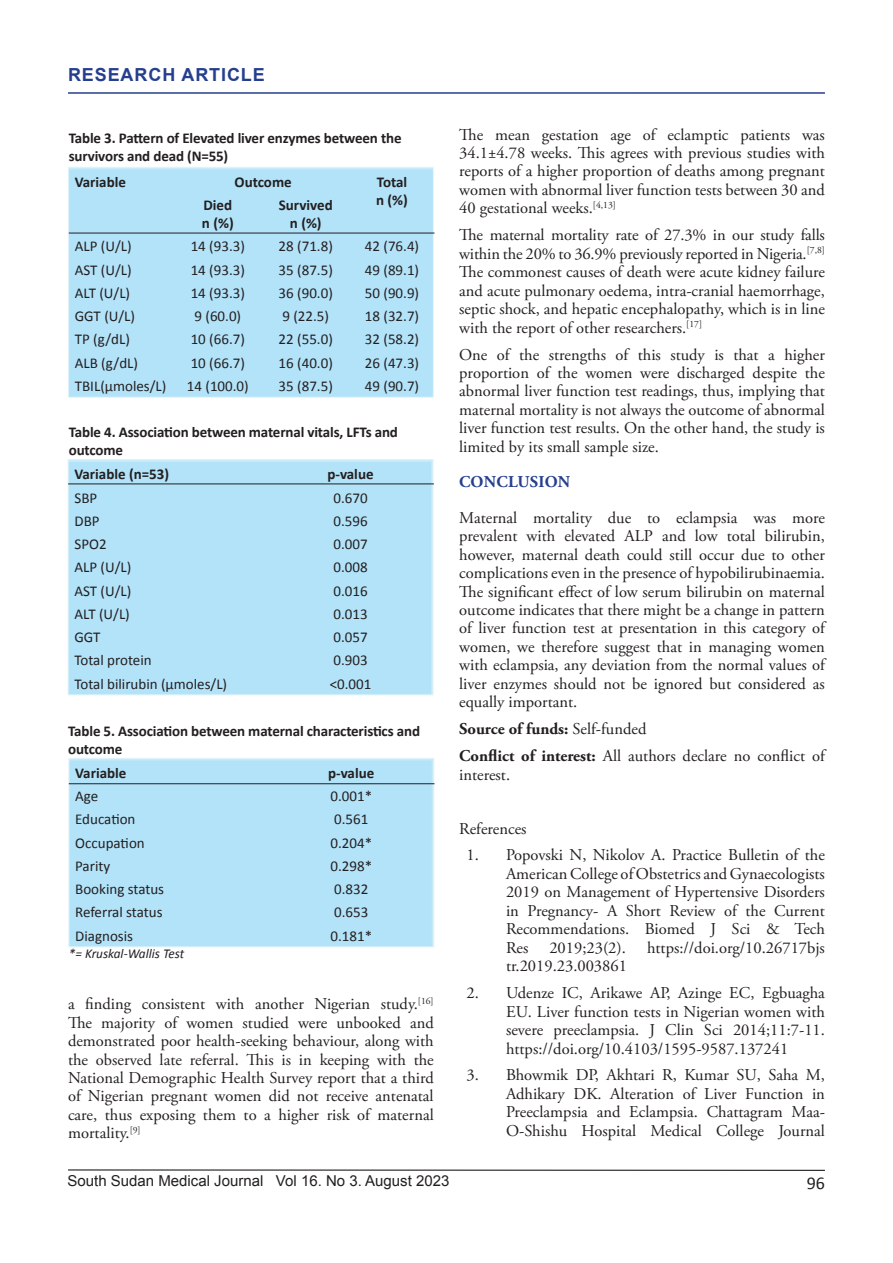
<style>
.page{position:relative;width:893px;height:1263px;background:#fff}
.page>*{position:absolute;margin:0;border:0;box-sizing:border-box;transform-origin:0 0}
.Sidebar{font:700 18px "Arial";letter-spacing:.05em;color:#253f8e}
.t1{font:18px "Calibri";color:#231f20}
.t2{font:16.5px/18.5px "Adobe Garamond Pro";color:#231f20;text-align:justify}
.t3{font:700 16.5px "Adobe Garamond Pro";color:#231f20}
.t4{font:700 16.5px "Adobe Garamond Pro";letter-spacing:.015em;color:#253f8e}
.t5{font:15px "Calibri";color:#231f20}
.t6{font:700 15px/18px "Calibri";letter-spacing:-.01em;color:#231f20}
.t7{font:15px "Arial";color:#231f20}
.t8{font:italic 13.5px "Calibri";color:#231f20}
.s1{font-weight:400}
.s2{font-weight:700}
</style>
<div class="page">
<hr style="left:68px;top:1170px;width:757px;height:1px;background:#000">
<hr style="left:68px;top:92px;width:757px;height:2px;background:#253f8e">
<div style="left:70px;top:170px;width:362px;height:226px;background:#b3e3f9"></div>
<div style="left:68px;top:167px;width:366px;height:231px;border:1px solid #e2f4fa"></div>
<hr style="left:69px;top:233px;width:365px;height:1px;background:#231f20">
<div style="left:70px;top:462px;width:361px;height:231px;background:#b3e3f9"></div>
<div style="left:68px;top:459px;width:365px;height:236px;border:1px solid #e2f4fa"></div>
<div style="left:70px;top:760px;width:362px;height:185px;background:#b3e3f9"></div>
<div style="left:68px;top:758px;width:366px;height:189px;border:1px solid #e2f4fa"></div>
<hr style="left:68px;top:484px;width:366px;height:1px;background:#231f20">
<hr style="left:69px;top:783px;width:365px;height:1px;background:#231f20">
<p class="Sidebar" style="left:68px;top:62px;width:198px">RESEARCH ARTICLE</p>
<p class="t6" style="left:69px;top:129px;width:334px">Table 3. Pattern of Elevated liver enzymes between the survivors and dead (N=55)</p>
<p class="t6" style="left:75px;top:172px;width:53px">Variable</p>
<p class="t6" style="left:235px;top:172px;width:59px">Outcome</p>
<p class="t6" style="left:377px;top:172px;width:32px">Total</p>
<p class="t6" style="left:376px;top:190px;width:33px">n (%)</p>
<p class="t6" style="left:203px;top:196px;width:30px">Died</p>
<p class="t6" style="left:202px;top:214px;width:33px">n (%)</p>
<p class="t6" style="left:279px;top:196px;width:55px">Survived</p>
<p class="t6" style="left:290px;top:214px;width:33px">n (%)</p>
<p class="t5" style="left:75px;top:236px;width:58px">ALP (U/L)</p>
<p class="t5" style="left:191px;top:236px;width:56px">14 (93.3)</p>
<p class="t5" style="left:279px;top:236px;width:56px">28 (71.8)</p>
<p class="t5" style="left:365px;top:236px;width:56px">42 (76.4)</p>
<p class="t5" style="left:75px;top:259px;width:58px">AST (U/L)</p>
<p class="t5" style="left:191px;top:259px;width:56px">14 (93.3)</p>
<p class="t5" style="left:279px;top:259px;width:56px">35 (87.5)</p>
<p class="t5" style="left:365px;top:259px;width:56px">49 (89.1)</p>
<p class="t5" style="left:75px;top:282px;width:57px">ALT (U/L)</p>
<p class="t5" style="left:191px;top:282px;width:56px">14 (93.3)</p>
<p class="t5" style="left:279px;top:282px;width:56px">36 (90.0)</p>
<p class="t5" style="left:365px;top:282px;width:56px">50 (90.9)</p>
<p class="t5" style="left:75px;top:306px;width:62px">GGT (U/L)</p>
<p class="t5" style="left:194px;top:306px;width:48px">9 (60.0)</p>
<p class="t5" style="left:282px;top:306px;width:48px">9 (22.5)</p>
<p class="t5" style="left:365px;top:306px;width:56px">18 (32.7)</p>
<p class="t5" style="left:75px;top:329px;width:57px">TP (g/dL)</p>
<p class="t5" style="left:191px;top:329px;width:56px">10 (66.7)</p>
<p class="t5" style="left:279px;top:329px;width:56px">22 (55.0)</p>
<p class="t5" style="left:365px;top:329px;width:56px">32 (58.2)</p>
<p class="t5" style="left:75px;top:352px;width:65px">ALB (g/dL)</p>
<p class="t5" style="left:191px;top:352px;width:56px">10 (66.7)</p>
<p class="t5" style="left:279px;top:352px;width:56px">16 (40.0)</p>
<p class="t5" style="left:365px;top:352px;width:56px">26 (47.3)</p>
<p class="t5" style="left:75px;top:375px;width:93px">TBIL(µmoles/L)</p>
<p class="t5" style="left:187px;top:375px;width:63px">14 (100.0)</p>
<p class="t5" style="left:279px;top:375px;width:56px">35 (87.5)</p>
<p class="t5" style="left:365px;top:375px;width:56px">49 (90.7)</p>
<p class="t6" style="left:69px;top:422px;width:331px">Table 4. Association between maternal vitals, LFTs and outcome</p>
<p class="t6" style="left:74px;top:465px;width:96px">Variable (n=53)</p>
<p class="t6" style="left:327px;top:465px;width:48px">p-value</p>
<p class="t5" style="left:74px;top:487px;width:24px">SBP</p>
<p class="t5" style="left:333px;top:487px;width:36px">0.670</p>
<p class="t5" style="left:74px;top:510px;width:27px">DBP</p>
<p class="t5" style="left:333px;top:510px;width:36px">0.596</p>
<p class="t5" style="left:74px;top:534px;width:34px">SPO2</p>
<p class="t5" style="left:333px;top:534px;width:36px">0.007</p>
<p class="t5" style="left:74px;top:557px;width:58px">ALP (U/L)</p>
<p class="t5" style="left:333px;top:557px;width:36px">0.008</p>
<p class="t5" style="left:74px;top:580px;width:58px">AST (U/L)</p>
<p class="t5" style="left:333px;top:580px;width:36px">0.016</p>
<p class="t5" style="left:74px;top:603px;width:57px">ALT (U/L)</p>
<p class="t5" style="left:333px;top:603px;width:36px">0.013</p>
<p class="t5" style="left:74px;top:627px;width:28px">GGT</p>
<p class="t5" style="left:333px;top:627px;width:36px">0.057</p>
<p class="t5" style="left:74px;top:650px;width:79px">Total protein</p>
<p class="t5" style="left:333px;top:650px;width:36px">0.903</p>
<p class="t5" style="left:74px;top:673px;width:154px">Total bilirubin (µmoles/L)</p>
<p class="t5" style="left:330px;top:673px;width:43px">&lt;0.001</p>
<p class="t6" style="left:68px;top:721px;width:353px">Table 5. Association between maternal characteristics and outcome</p>
<p class="t6" style="left:75px;top:763px;width:53px">Variable</p>
<p class="t6" style="left:328px;top:763px;width:48px">p-value</p>
<p class="t5" style="left:75px;top:786px;width:25px">Age</p>
<p class="t5" style="left:330px;top:786px;width:43px">0.001*</p>
<p class="t5" style="left:75px;top:809px;width:62px">Education</p>
<p class="t5" style="left:334px;top:809px;width:36px">0.561</p>
<p class="t5" style="left:75px;top:832px;width:71px">Occupation</p>
<p class="t5" style="left:330px;top:832px;width:43px">0.204*</p>
<p class="t5" style="left:75px;top:855px;width:37px">Parity</p>
<p class="t5" style="left:330px;top:855px;width:43px">0.298*</p>
<p class="t5" style="left:75px;top:879px;width:90px">Booking status</p>
<p class="t5" style="left:334px;top:879px;width:36px">0.832</p>
<p class="t5" style="left:75px;top:902px;width:89px">Referral status</p>
<p class="t5" style="left:334px;top:902px;width:36px">0.653</p>
<p class="t5" style="left:75px;top:925px;width:59px">Diagnosis</p>
<p class="t5" style="left:330px;top:925px;width:43px">0.181*</p>
<p class="t8" style="left:69px;top:945px;width:117px">*= Kruskal-Wallis Test</p>
<p class="t2" style="left:68px;top:995px;width:367px">a finding consistent with another Nigerian study.<sup>[16] </sup>The majority of women studied were unbooked and demonstrated poor health-seeking behaviour, along with the observed late referral. This is in keeping with the National Demographic Health Survey report that a third of Nigerian pregnant women did not receive antenatal care, thus exposing them to a higher risk of maternal mortality.<sup>[9]</sup></p>
<p class="t2" style="left:459px;top:126px;width:367px">The mean gestation age of eclamptic patients was 34.1±4.78 weeks. This agrees with previous studies with reports of a higher proportion of deaths among pregnant women with abnormal liver function tests between 30 and 40 gestational weeks.<sup>[4,13]</sup></p>
<p class="t2" style="left:459px;top:226px;width:367px">The maternal mortality rate of 27.3% in our study falls within the 20% to 36.9% previously reported in Nigeria.<sup>[7,8] </sup>The commonest causes of death were acute kidney failure and acute pulmonary oedema, intra-cranial haemorrhage, septic shock, and hepatic encephalopathy, which is in line with the report of other researchers.<sup>[17]</sup></p>
<p class="t2" style="left:459px;top:346px;width:367px">One of the strengths of this study is that a higher proportion of the women were discharged despite the abnormal liver function test readings, thus, implying that maternal mortality is not always the outcome of abnormal liver function test results. On the other hand, the study is limited by its small sample size.</p>
<p class="t4" style="left:459px;top:472px;width:113px">CONCLUSION</p>
<p class="t2" style="left:459px;top:509px;width:367px">Maternal mortality due to eclampsia was more prevalent with elevated ALP and low total bilirubin, however, maternal death could still occur due to other complications even in the presence of hypobilirubinaemia.<br>The significant effect of low serum bilirubin on maternal outcome indicates that there might be a change in pattern of liver function test at presentation in this category of women, we therefore suggest that in managing women with eclampsia, any deviation from the normal values of liver enzymes should not be ignored but considered as equally important.</p>
<p class="t3" style="left:459px;top:719px;width:189px">Source of funds: <span class="s1">Self-funded</span></p>
<p class="t2" style="left:459px;top:747px;width:367px"><span class="s2">Conflict of interest:</span> All authors declare no conflict of interest.</p>
<p class="t2" style="left:459px;top:820px;width:69px">References</p>
<p class="t2" style="left:506px;top:846px;width:320px;text-indent:-39px">1. Popovski N, Nikolov A. Practice Bulletin of the American College of Obstetrics and Gynaecologists 2019 on Management of Hypertensive Disorders in Pregnancy- A Short Review of the Current Recommendations. Biomed J Sci &amp; Tech Res</p>
<p class="t2" style="left:549px;top:939px;width:78px">2019;23(2).</p>
<p class="t2" style="left:647px;top:939px;width:179px">https://doi.org/10.26717bjs</p>
<p class="t2" style="left:506px;top:957px;width:122px">tr.2019.23.003861</p>
<p class="t2" style="left:506px;top:984px;width:320px;text-indent:-39px">2. Udenze IC, Arikawe AP, Azinge EC, Egbuagha EU. Liver function tests in Nigerian women with severe preeclampsia. J Clin Sci 2014;11:7-11. https://doi.org/10.4103/1595-9587.137241</p>
<p class="t2" style="left:506px;top:1066px;width:320px;text-indent:-39px">3. Bhowmik DP, Akhtari R, Kumar SU, Saha M, Adhikary DK. Alteration of Liver Function in Preeclampsia and Eclampsia. Chattagram Maa-O-Shishu Hospital Medical College Journal</p>
<p class="t7" style="left:68px;top:1170px;width:383px">South Sudan Medical Journal Vol 16. No 3. August 2023</p>
<p class="t1" style="left:807px;top:1171px;width:20px">96</p>
</div>
